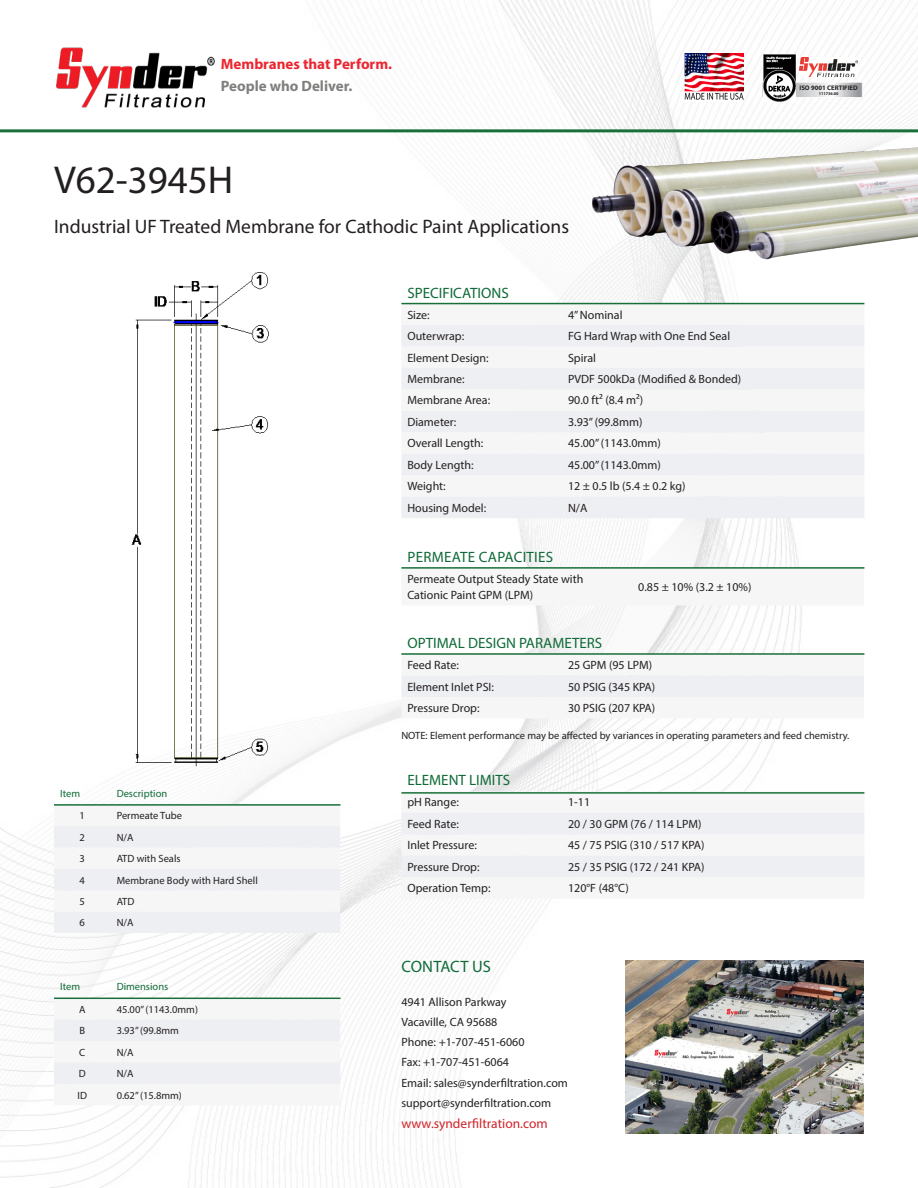
<style>
.page{position:relative;width:918px;height:1188px;background:#fff}
.page>*{position:absolute;margin:0;border:0;box-sizing:border-box;transform-origin:0 0}
.t1{font:39px "Myriad Pro";color:#231f20}
.t2{font:19.5px "Myriad Pro";color:#231f20}
.Header_2{font:16.5px "Myriad Pro";letter-spacing:-.005em;color:#0f6a37}
.t3{font:15px "Myriad Pro";color:#0f6a37}
.t4{font:700 15px "Myriad Pro";color:#ec2630}
.t5{font:15px "Myriad Pro";letter-spacing:.02em;color:#0f6a37}
.t6{font:700 15px "Myriad Pro";color:#807f7d}
.t7{font:13.5px "Myriad Pro";color:#d1232a}
.t8{font:12px/16.5px "Myriad Pro";color:#231f20}
.t9{font:10.5px "Myriad Pro";color:#231f20}
.t10{font:10.5px "Myriad Pro";color:#0f6a37}
.t11{font:700 6.6px "Myriad Pro";color:#231f20}
.t12{font:700 4.2px "Myriad Pro";color:#231f20}
</style>
<div class="page">
<img style="left:0;top:0;width:918px;height:1188px">
<div style="left:401px;top:304px;width:463px;height:21px;background:#f6f6f7"></div>
<div style="left:401px;top:325px;width:463px;height:193px;background:#eeeff2"></div>
<hr style="left:401px;top:303px;width:463px;height:1px;background:#196f38">
<div style="left:401px;top:569px;width:463px;height:36px;background:#f6f6f7"></div>
<hr style="left:401px;top:567px;width:463px;height:2px;background:#196f38">
<img style="left:626px;top:960px;width:238px;height:174px">
<div style="left:401px;top:655px;width:463px;height:63px;background:#f6f6f7"></div>
<hr style="left:401px;top:653px;width:463px;height:2px;background:#196f38">
<div style="left:401px;top:791px;width:463px;height:108px;background:#f6f6f7"></div>
<div style="left:401px;top:813px;width:463px;height:64px;background:#eeeff2"></div>
<hr style="left:401px;top:792px;width:463px;height:2px;background:#196f38">
<div style="left:54px;top:806px;width:286px;height:127px;background:#f1f2f4"></div>
<hr style="left:54px;top:804px;width:286px;height:2px;background:#196f38">
<div style="left:54px;top:999px;width:286px;height:106px;background:#f6f6f7"></div>
<hr style="left:54px;top:998px;width:286px;height:1px;background:#196f38">
<hr style="left:0;top:129px;width:918px;height:3px;background:#196f38">
<img style="left:583px;top:132px;width:335px;height:136px">
<svg style="left:795px;top:84px;width:65px;height:12px"></svg>
<div style="left:762px;top:82px;width:100px;height:16px;border:1px solid #fff"></div>
<img style="left:764px;top:54px;width:31px;height:47px">
<img style="left:800px;top:57px;width:58px;height:20px">
<img style="left:684px;top:54px;width:59px;height:48px">
<img style="left:54px;top:45px;width:163px;height:65px">
<img style="left:79px;top:273px;width:238px;height:500px">
<p class="t4" style="left:221px;top:54px;width:173px">Membranes that Perform.</p>
<p class="t6" style="left:221px;top:77px;width:133px">People who Deliver.</p>
<p class="t11" style="left:799px;top:83px;width:60px">ISO 9001 CERTIFIED</p>
<p class="t12" style="left:819px;top:91px;width:21px">111736.00</p>
<p class="t1" style="left:54px;top:156px;width:181px">V62-3945H</p>
<p class="t2" style="left:54px;top:215px;width:517px">Industrial UF Treated Membrane for Cathodic Paint Applications</p>
<p class="t10" style="left:60px;top:787px;width:22px">Item</p>
<p class="t10" style="left:117px;top:787px;width:52px">Description</p>
<p class="t9" style="left:80px;top:809px;width:7px">1</p>
<p class="t9" style="left:117px;top:809px;width:67px">Permeate Tube</p>
<p class="t9" style="left:80px;top:831px;width:7px">2</p>
<p class="t9" style="left:117px;top:831px;width:18px">N/A</p>
<p class="t9" style="left:80px;top:852px;width:7px">3</p>
<p class="t9" style="left:117px;top:852px;width:65px">ATD with Seals</p>
<p class="t9" style="left:80px;top:874px;width:7px">4</p>
<p class="t9" style="left:117px;top:874px;width:143px">Membrane Body with Hard Shell</p>
<p class="t9" style="left:80px;top:895px;width:7px">5</p>
<p class="t9" style="left:117px;top:895px;width:19px">ATD</p>
<p class="t9" style="left:80px;top:916px;width:7px">6</p>
<p class="t9" style="left:117px;top:916px;width:18px">N/A</p>
<p class="t10" style="left:60px;top:980px;width:22px">Item</p>
<p class="t10" style="left:117px;top:980px;width:53px">Dimensions</p>
<p class="t9" style="left:79px;top:1003px;width:8px">A</p>
<p class="t9" style="left:117px;top:1003px;width:83px">45.00” (1143.0mm)</p>
<p class="t9" style="left:80px;top:1024px;width:7px">B</p>
<p class="t9" style="left:117px;top:1024px;width:64px">3.93” (99.8mm</p>
<p class="t9" style="left:79px;top:1046px;width:8px">C</p>
<p class="t9" style="left:117px;top:1046px;width:18px">N/A</p>
<p class="t9" style="left:79px;top:1067px;width:8px">D</p>
<p class="t9" style="left:117px;top:1067px;width:18px">N/A</p>
<p class="t9" style="left:78px;top:1089px;width:11px">ID</p>
<p class="t9" style="left:117px;top:1089px;width:67px">0.62” (15.8mm)</p>
<p class="t3" style="left:407px;top:283px;width:103px">SPECIFICATIONS</p>
<p class="t8" style="left:407px;top:306px;width:24px">Size:</p>
<p class="t8" style="left:568px;top:306px;width:56px">4” Nominal</p>
<p class="t8" style="left:407px;top:328px;width:58px">Outerwrap:</p>
<p class="t8" style="left:568px;top:328px;width:164px">FG Hard Wrap with One End Seal</p>
<p class="t8" style="left:407px;top:349px;width:83px">Element Design:</p>
<p class="t8" style="left:568px;top:349px;width:30px">Spiral</p>
<p class="t8" style="left:407px;top:371px;width:59px">Membrane:</p>
<p class="t8" style="left:568px;top:371px;width:175px">PVDF 500kDa (Modified &amp; Bonded)</p>
<p class="t8" style="left:407px;top:392px;width:84px">Membrane Area:</p>
<p class="t8" style="left:568px;top:392px;width:77px">90.0 ft² (8.4 m²)</p>
<p class="t8" style="left:407px;top:413px;width:51px">Diameter:</p>
<p class="t8" style="left:568px;top:413px;width:76px">3.93” (99.8mm)</p>
<p class="t8" style="left:407px;top:435px;width:77px">Overall Length:</p>
<p class="t8" style="left:568px;top:435px;width:94px">45.00” (1143.0mm)</p>
<p class="t8" style="left:407px;top:456px;width:68px">Body Length:</p>
<p class="t8" style="left:568px;top:456px;width:94px">45.00” (1143.0mm)</p>
<p class="t8" style="left:407px;top:478px;width:40px">Weight:</p>
<p class="t8" style="left:568px;top:478px;width:119px">12 ± 0.5 lb (5.4 ± 0.2 kg)</p>
<p class="t8" style="left:407px;top:499px;width:80px">Housing Model:</p>
<p class="t8" style="left:568px;top:499px;width:21px">N/A</p>
<p class="t5" style="left:408px;top:548px;width:147px">PERMEATE CAPACITIES</p>
<p class="t8" style="left:407px;top:570px;width:177px">Permeate Output Steady State with<br>Cationic Paint GPM (LPM)</p>
<p class="t8" style="left:638px;top:579px;width:115px">0.85 ± 10% (3.2 ± 10%)</p>
<p class="t3" style="left:407px;top:634px;width:196px">OPTIMAL DESIGN PARAMETERS</p>
<p class="t8" style="left:407px;top:657px;width:53px">Feed Rate:</p>
<p class="t8" style="left:568px;top:657px;width:86px">25 GPM (95 LPM)</p>
<p class="t8" style="left:407px;top:678px;width:88px">Element Inlet PSI:</p>
<p class="t8" style="left:568px;top:678px;width:89px">50 PSIG (345 KPA)</p>
<p class="t8" style="left:407px;top:699px;width:74px">Pressure Drop:</p>
<p class="t8" style="left:568px;top:699px;width:89px">30 PSIG (207 KPA)</p>
<p class="t9" style="left:401px;top:729px;width:450px">NOTE: Element performance may be affected by variances in operating parameters and feed chemistry.</p>
<p class="t3" style="left:407px;top:771px;width:104px">ELEMENT LIMITS</p>
<p class="t8" style="left:407px;top:794px;width:53px">pH Range:</p>
<p class="t8" style="left:568px;top:794px;width:24px">1-11</p>
<p class="t8" style="left:407px;top:815px;width:53px">Feed Rate:</p>
<p class="t8" style="left:568px;top:815px;width:135px">20 / 30 GPM (76 / 114 LPM)</p>
<p class="t8" style="left:407px;top:837px;width:71px">Inlet Pressure:</p>
<p class="t8" style="left:568px;top:837px;width:138px">45 / 75 PSIG (310 / 517 KPA)</p>
<p class="t8" style="left:407px;top:858px;width:74px">Pressure Drop:</p>
<p class="t8" style="left:568px;top:858px;width:138px">25 / 35 PSIG (172 / 241 KPA)</p>
<p class="t8" style="left:407px;top:880px;width:85px">Operation Temp:</p>
<p class="t8" style="left:568px;top:880px;width:62px">120°F (48°C)</p>
<p class="Header_2" style="left:402px;top:956px;width:91px">CONTACT US</p>
<p class="t8" style="left:401px;top:993px;width:107px">4941 Allison Parkway</p>
<p class="t8" style="left:401px;top:1013px;width:97px">Vacaville, CA 95688</p>
<p class="t8" style="left:401px;top:1034px;width:125px">Phone: +1-707-451-6060</p>
<p class="t8" style="left:401px;top:1054px;width:109px">Fax: +1-707-451-6064</p>
<p class="t8" style="left:401px;top:1072px;width:168px;line-height:20.2px">Email: sales@synderfiltration.com support@synderfiltration.com</p>
<p class="t7" style="left:401px;top:1115px;width:148px">www.synderfiltration.com</p>
</div>
